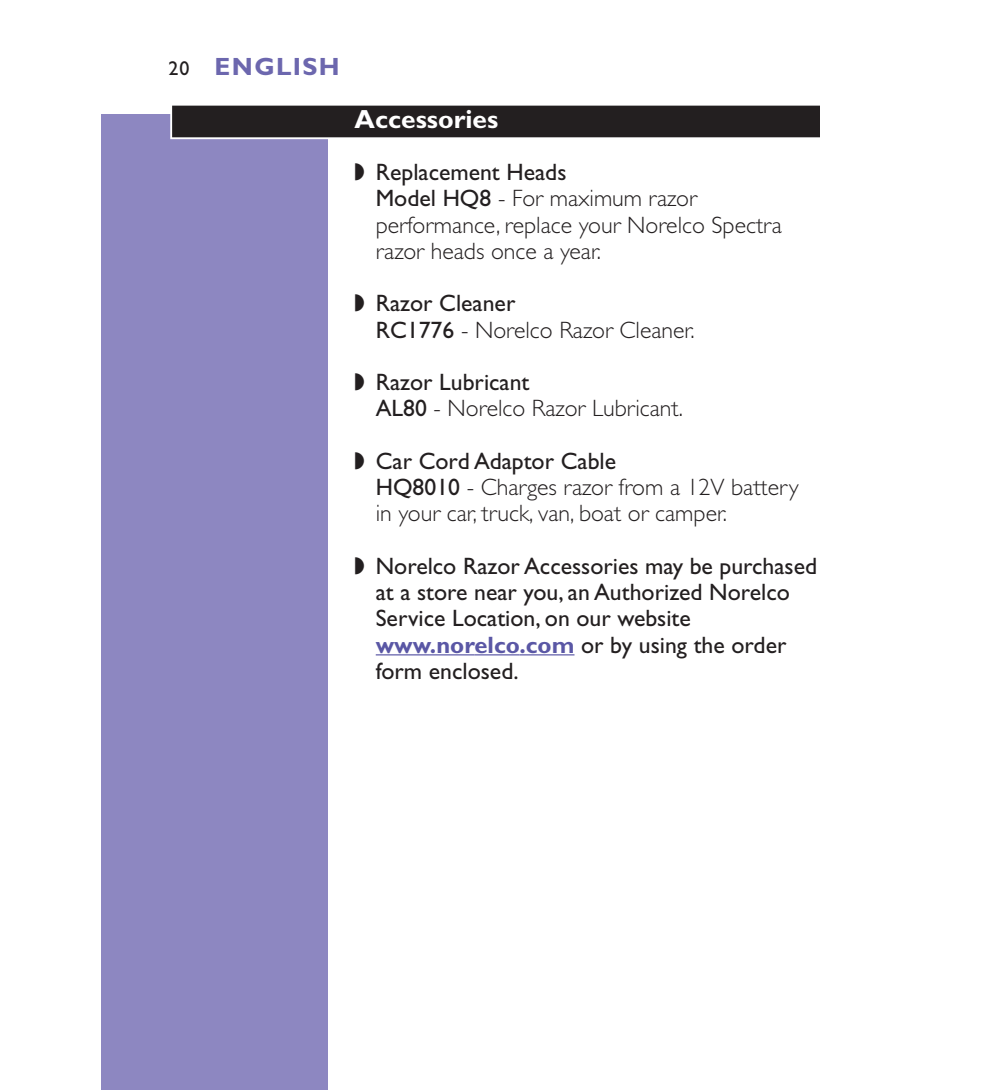
<style>
.page{position:relative;width:990px;height:1090px;background:#fff}
.page>*{position:absolute;margin:0;border:0;box-sizing:border-box;transform-origin:0 0}
.t1{font:700 26.25px "Gill Sans";color:#fff}
.t2{font:700 25px "Gill Sans";letter-spacing:.055em;color:#6c67ae}
.t3{font:300 23.75px/26.2px "Gill Sans";color:#231f20}
.t4{font:23.75px/26.2px "Gill Sans";color:#231f20}
.t5{font:20px "Gill Sans";color:#231f20}
.s1{font-weight:400}
.s2{font-weight:700;color:#5a57a5}
</style>
<div class="page">
<div style="left:101px;top:114px;width:227px;height:976px;background:#8d87c1"></div>
<svg style="left:170px;top:105px;width:650px;height:34px"></svg>
<div style="left:172px;top:106px;width:648px;height:31px;background:#231f20"></div>
<hr style="left:376px;top:654px;width:54px;height:1px;background:#5a57a5">
<hr style="left:430px;top:654px;width:45px;height:1px;background:#5a57a5">
<hr style="left:475px;top:654px;width:44px;height:1px;background:#5a57a5">
<hr style="left:519px;top:654px;width:56px;height:1px;background:#5a57a5">
<p class="t5" style="left:169px;top:61px;width:23px">20</p>
<p class="t2" style="left:215px;top:58px;width:127px">ENGLISH</p>
<p class="t1" style="left:355px;top:110px;width:145px">Accessories</p>
<p class="t3" style="left:376px;top:162px;width:408px;text-indent:-21px">◗ <span class="s1">Replacement Heads<br>Model HQ8</span> - For maximum razor performance, replace your Norelco Spectra razor heads once a year.</p>
<p class="t3" style="left:376px;top:293px;width:320px;text-indent:-21px">◗ <span class="s1">Razor Cleaner<br>RC1776</span> - Norelco Razor Cleaner.</p>
<p class="t3" style="left:376px;top:372px;width:309px;text-indent:-21px">◗ <span class="s1">Razor Lubricant<br>AL80</span> - Norelco Razor Lubricant.</p>
<p class="t3" style="left:376px;top:450px;width:424px;text-indent:-21px">◗ <span class="s1">Car Cord Adaptor Cable<br>HQ8010</span> - Charges razor from a 12V battery in your car, truck, van, boat or camper.</p>
<p class="t4" style="left:376px;top:555px;width:443px;text-indent:-21px">◗ Norelco Razor Accessories may be purchased at a store near you, an Authorized Norelco Service Location, on our website <span class="s2">www.norelco.com</span> or by using the order form enclosed.</p>
</div>
